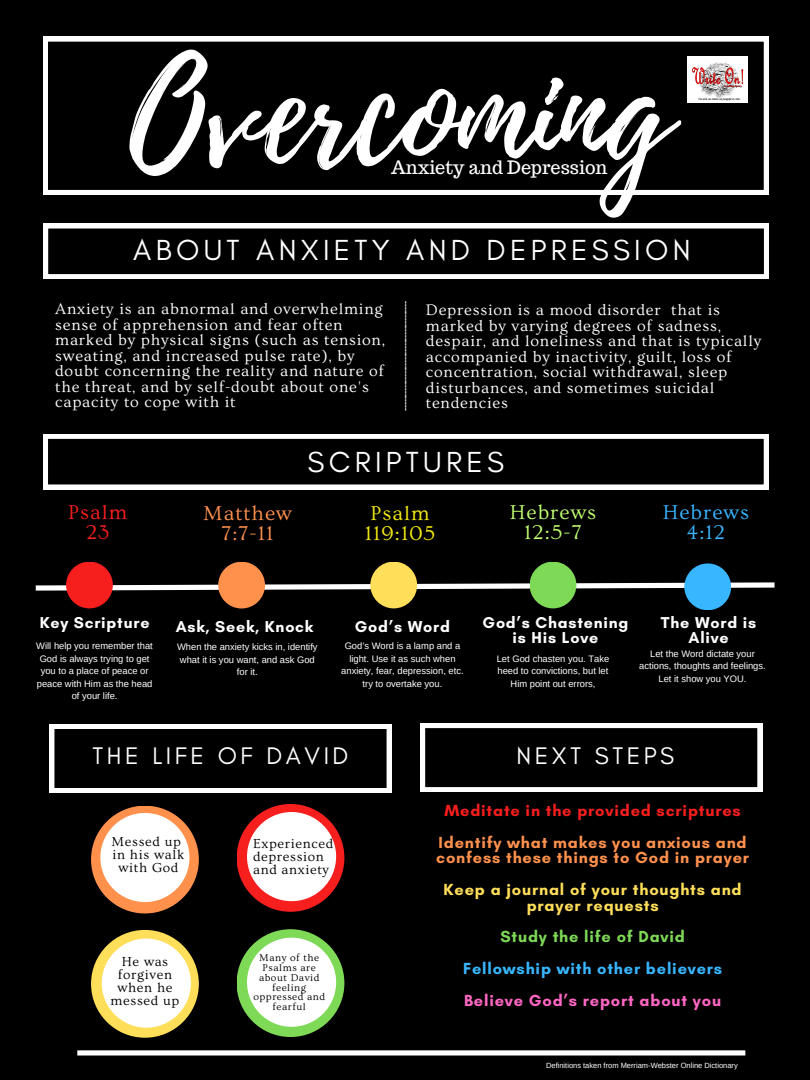
<style>
.page{position:relative;width:810px;height:1080px;background:#000}
.page>*{position:absolute;margin:0;border:0;box-sizing:border-box;transform-origin:0 0}
.t1{font:141.81px "Playlist Script";color:#fff}
.t2{font:29.56px "Glacial Indifference";letter-spacing:.145em;color:#fff}
.t3{font:24.44px "Glacial Indifference";letter-spacing:.145em;color:#fff}
.t4{font:21.06px/20.1px "Ovo";letter-spacing:.05em;color:#ff914d;text-align:center}
.t5{font:21.06px/20.1px "Ovo";letter-spacing:.05em;color:#c1ff72;text-align:center}
.t6{font:21.06px/20.1px "Ovo";letter-spacing:.05em;color:#f4eb11}
.t7{font:21.06px/20.1px "Ovo";letter-spacing:.05em;color:#38b6ff;text-align:center}
.t8{font:21.06px/20.1px "Ovo";letter-spacing:.05em;color:#f71e1e;text-align:center}
.t9{font:18.12px "Trocchi";color:#fff}
.t10{font:700 16.38px/15.8px "Glacial Indifference";letter-spacing:.05em;color:#ff914d}
.t11{font:700 16.38px/15.8px "Glacial Indifference";letter-spacing:.05em;color:#ffde59;text-align:center}
.t12{font:700 16.38px "Glacial Indifference";letter-spacing:.05em;color:#f71e1e}
.t13{font:700 16.38px "Glacial Indifference";letter-spacing:.05em;color:#38b6ff}
.t14{font:700 16.38px "Glacial Indifference";letter-spacing:.05em;color:#ff66c4}
.t15{font:700 16.38px "Glacial Indifference";letter-spacing:.05em;color:#7ed957}
.t16{font:16.06px/15.5px "Ovo";letter-spacing:.05em;color:#fff}
.t17{font:700 16.06px/15.5px "Glacial Indifference";letter-spacing:.05em;color:#fff;text-align:center}
.t18{font:13.69px/12.9px "Ovo";letter-spacing:.05em;color:#000}
.t19{font:10.38px/9.9px "Ovo";letter-spacing:.05em;color:#000;text-align:center}
.t20{font:9.38px/12.6px "Arimo";color:#fff;text-align:center}
.t21{font:7.5px "Arimo";color:#fff}
.t22{font:6.88px "Gulfs Display";color:#fff}
</style>
<div class="page">
<svg style="left:35px;top:580px;width:740px;height:13px"></svg>
<div style="left:77px;top:1050px;width:668px;height:6px;background:#fff"></div>
<svg style="left:43px;top:37px;width:725px;height:157px"></svg>
<svg style="left:44px;top:224px;width:725px;height:55px"></svg>
<svg style="left:43px;top:434px;width:725px;height:55px"></svg>
<div style="left:370px;top:562px;width:47px;height:46px;background:#ffde59;border-radius:50%"></div>
<div style="left:530px;top:562px;width:46px;height:46px;background:#7ed957;border-radius:50%"></div>
<div style="left:684px;top:563px;width:47px;height:47px;background:#38b6ff;border-radius:50%"></div>
<div style="left:66px;top:562px;width:47px;height:46px;background:#f71e1e;border-radius:50%"></div>
<div style="left:218px;top:562px;width:47px;height:47px;background:#ff914d;border-radius:50%"></div>
<svg style="left:420px;top:723px;width:342px;height:69px"></svg>
<div style="left:237px;top:804px;width:107px;height:108px;background:#f71e1e;border-radius:50%"></div>
<div style="left:91px;top:806px;width:108px;height:107px;background:#ff914d;border-radius:50%"></div>
<div style="left:237px;top:929px;width:107px;height:108px;background:#7ed957;border-radius:50%"></div>
<div style="left:91px;top:930px;width:108px;height:108px;background:#ffde59;border-radius:50%"></div>
<div style="left:247px;top:938px;width:89px;height:89px;background:#fff;border-radius:50%"></div>
<div style="left:247px;top:812px;width:89px;height:89px;background:#fff;border-radius:50%"></div>
<div style="left:100px;top:813px;width:90px;height:89px;background:#fff;border-radius:50%"></div>
<div style="left:102px;top:939px;width:89px;height:89px;background:#fff;border-radius:50%"></div>
<img style="left:687px;top:57px;width:61px;height:46px">
<svg style="left:50px;top:724px;width:341px;height:69px"></svg>
<h2 class="t1" style="left:129px;top:11px;width:543px">Overcoming</h2>
<p class="t9" style="left:391px;top:156px;width:218px">Anxiety and Depression</p>
<h1 class="t2" style="left:133px;top:232px;width:559px">ABOUT ANXIETY AND DEPRESSION</h1>
<p class="t16" style="left:55px;top:302px;width:331px">Anxiety is an abnormal and overwhelming sense of apprehension and fear often marked by physical signs (such as tension, sweating, and increased pulse rate), by doubt concerning the reality and nature of the threat, and by self-doubt about one's capacity to cope with it</p>
<h5 class="t22" style="left:411px;top:301px;width:111px;rotate:90deg">---------------------------------------</h5>
<p class="t16" style="left:426px;top:303px;width:337px">Depression is a mood disorder that is marked by varying degrees of sadness, despair, and loneliness and that is typically accompanied by inactivity, guilt, loss of concentration, social withdrawal, sleep disturbances, and sometimes suicidal</p>
<p class="t16" style="left:426px;top:395px;width:83px">tendencies</p>
<h2 class="t2" style="left:308px;top:444px;width:198px">SCRIPTURES</h2>
<h4 class="t8" style="left:68px;top:503px;width:61px">Psalm<br>23</h4>
<h4 class="t4" style="left:203px;top:504px;width:90px">Matthew<br>7:7-11</h4>
<h4 class="t6" style="left:365px;top:504px;width:72px">Psalm<br>119:105</h4>
<h4 class="t5" style="left:510px;top:503px;width:88px">Hebrews<br>12:5-7</h4>
<h4 class="t7" style="left:663px;top:503px;width:88px">Hebrews<br>4:12</h4>
<p class="t17" style="left:176px;top:619px;width:139px">Ask, Seek, Knock</p>
<p class="t17" style="left:355px;top:619px;width:97px">God’s Word</p>
<p class="t17" style="left:483px;top:614px;width:147px">God’s Chastening is His Love</p>
<p class="t17" style="left:661px;top:614px;width:97px">The Word is<br>Alive</p>
<h6 class="t17" style="left:40px;top:614px;width:111px">Key Scripture</h6>
<h5 class="t20" style="left:36px;top:639px;width:118px">Will help you remember that<br>God is always trying to get you to a place of peace or peace with Him as the head of your life.</h5>
<h5 class="t20" style="left:177px;top:641px;width:142px">When the anxiety kicks in, identify what it is you want, and ask God for it.</h5>
<h5 class="t20" style="left:341px;top:639px;width:124px">God’s Word is a lamp and a light. Use it as such when anxiety, fear, depression, etc. try to overtake you.</h5>
<p class="t20" style="left:497px;top:652px;width:114px">Let God chasten you. Take heed to convictions, but let<br>Him point out errors,</p>
<p class="t20" style="left:639px;top:647px;width:128px">Let the Word dictate your actions, thoughts and feelings.<br>Let it show you YOU.</p>
<p class="t3" style="left:93px;top:741px;width:257px">THE LIFE OF DAVID</p>
<p class="t3" style="left:517px;top:741px;width:159px">NEXT STEPS</p>
<p class="t18" style="left:112px;top:836px;width:71px">Messed up</p>
<p class="t18" style="left:112px;top:849px;width:73px">in his walk</p>
<p class="t18" style="left:119px;top:862px;width:61px">with God</p>
<p class="t18" style="left:253px;top:838px;width:81px">Experienced depression and anxiety</p>
<p class="t18" style="left:111px;top:955px;width:70px;text-align:center">He was forgiven when he messed up</p>
<h5 class="t19" style="left:253px;top:953px;width:73px">Many of the<br>Psalms are about David feeling oppressed and fearful</h5>
<p class="t12" style="left:444px;top:801px;width:298px">Meditate in the provided scriptures</p>
<p class="t10" style="left:436px;top:834px;width:314px">Identify what makes you anxious and confess these things to God in prayer</p>
<p class="t11" style="left:444px;top:881px;width:300px">Keep a journal of your thoughts and prayer requests</p>
<h3 class="t15" style="left:500px;top:927px;width:186px">Study the life of David</h3>
<h3 class="t13" style="left:463px;top:958px;width:261px">Fellowship with other believers</h3>
<p class="t14" style="left:464px;top:990px;width:259px">Believe God’s report about you</p>
<h5 class="t21" style="left:546px;top:1061px;width:193px">Definitions taken from Merriam-Webster Online Dictionary</h5>
</div>
